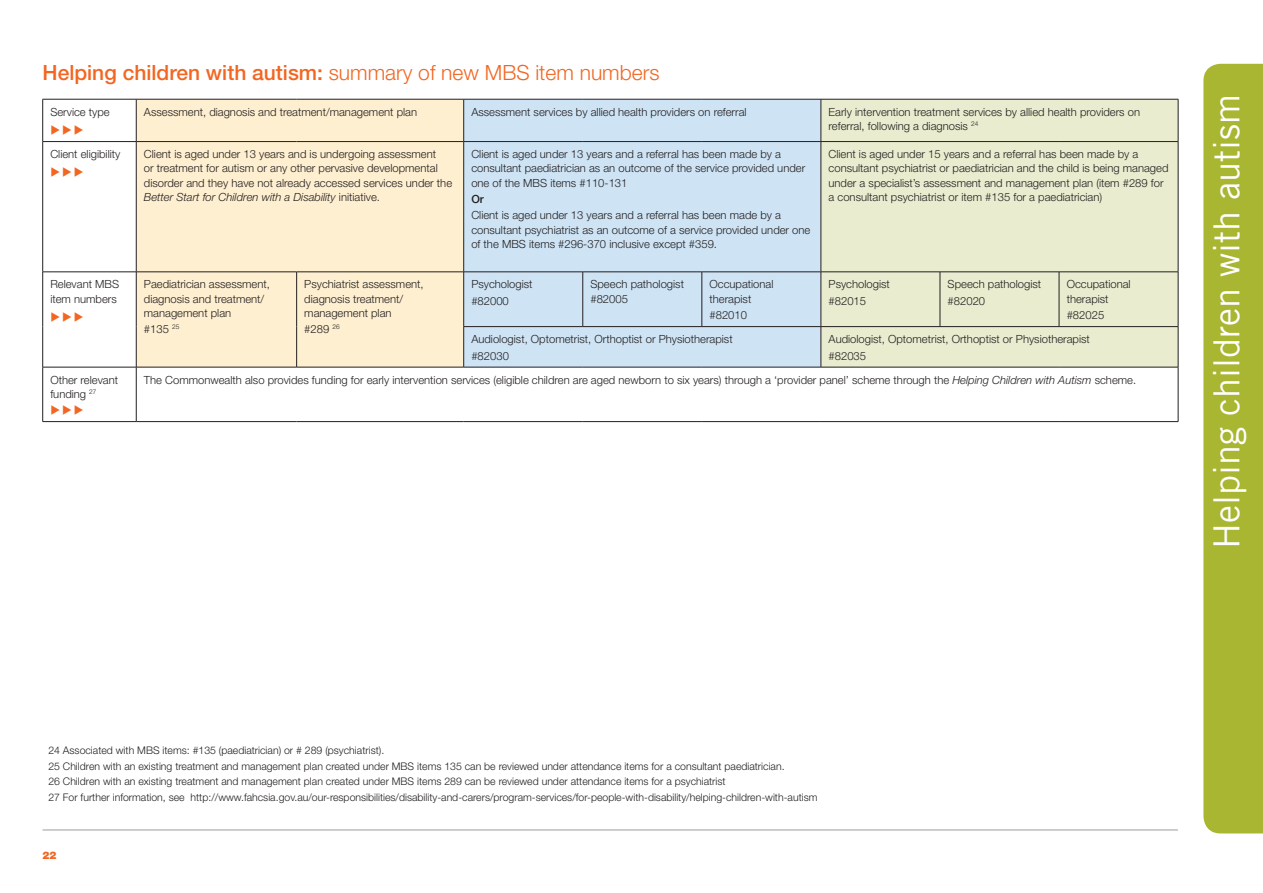
<style>
.page{position:relative;width:1263px;height:893px;background:#fff}
.page>*{position:absolute;margin:0;border:0;box-sizing:border-box;transform-origin:0 0}
.t1{font:36px "Trade Gothic LT";color:#fff}
.t2{font:500 21px "Helvetica Neue LT";color:#f36621}
.t3{font:11.4px "Wingdings 3";color:#f36621}
.t4{font:300 11.25px/14.2px "Helvetica Neue LT";color:#231f20}
.t5{font:500 11.25px "Helvetica Neue LT";color:#231f20}
.t6{font:300 10.5px/15.6px "Helvetica Neue LT";color:#231f20}
.t7{font:900 10.5px "Helvetica Neue LT";color:#f36621}
.s1{font-weight:300}
.s2{font-style:italic}
</style>
<div class="page">
<hr style="left:43px;top:829px;width:1135px;height:2px;background:#bcbdc0">
<div style="left:137px;top:100px;width:326px;height:267px;background:#feefd0"></div>
<div style="left:464px;top:100px;width:357px;height:267px;background:#cee4f5"></div>
<div style="left:822px;top:100px;width:356px;height:267px;background:#e9eccf"></div>
<hr style="left:43px;top:99px;width:93px;height:1px;background:#231f20">
<hr style="left:42px;top:99px;width:1px;height:42px;background:#231f20">
<hr style="left:136px;top:99px;width:161px;height:1px;background:#231f20">
<hr style="left:136px;top:99px;width:1px;height:42px;background:#231f20">
<hr style="left:297px;top:99px;width:167px;height:1px;background:#231f20">
<hr style="left:464px;top:99px;width:119px;height:1px;background:#231f20">
<hr style="left:463px;top:99px;width:1px;height:42px;background:#231f20">
<hr style="left:583px;top:99px;width:119px;height:1px;background:#231f20">
<hr style="left:702px;top:99px;width:119px;height:1px;background:#231f20">
<hr style="left:821px;top:99px;width:119px;height:1px;background:#231f20">
<hr style="left:821px;top:99px;width:1px;height:42px;background:#231f20">
<hr style="left:940px;top:99px;width:119px;height:1px;background:#231f20">
<hr style="left:1059px;top:99px;width:119px;height:1px;background:#231f20">
<hr style="left:1178px;top:99px;width:1px;height:42px;background:#231f20">
<hr style="left:43px;top:141px;width:93px;height:1px;background:#231f20">
<hr style="left:42px;top:142px;width:1px;height:130px;background:#231f20">
<hr style="left:136px;top:141px;width:161px;height:1px;background:#231f20">
<hr style="left:136px;top:142px;width:1px;height:130px;background:#231f20">
<hr style="left:297px;top:141px;width:167px;height:1px;background:#231f20">
<hr style="left:464px;top:141px;width:119px;height:1px;background:#231f20">
<hr style="left:463px;top:142px;width:1px;height:130px;background:#231f20">
<hr style="left:583px;top:141px;width:119px;height:1px;background:#231f20">
<hr style="left:702px;top:141px;width:119px;height:1px;background:#231f20">
<hr style="left:821px;top:141px;width:119px;height:1px;background:#231f20">
<hr style="left:821px;top:142px;width:1px;height:130px;background:#231f20">
<hr style="left:940px;top:141px;width:119px;height:1px;background:#231f20">
<hr style="left:1059px;top:141px;width:119px;height:1px;background:#231f20">
<hr style="left:1178px;top:142px;width:1px;height:130px;background:#231f20">
<hr style="left:43px;top:272px;width:93px;height:1px;background:#231f20">
<hr style="left:42px;top:272px;width:1px;height:55px;background:#231f20">
<hr style="left:136px;top:272px;width:161px;height:1px;background:#231f20">
<hr style="left:136px;top:272px;width:1px;height:55px;background:#231f20">
<hr style="left:297px;top:272px;width:167px;height:1px;background:#231f20">
<hr style="left:296px;top:272px;width:1px;height:55px;background:#231f20">
<hr style="left:464px;top:272px;width:119px;height:1px;background:#231f20">
<hr style="left:463px;top:272px;width:1px;height:54px;background:#231f20">
<hr style="left:583px;top:272px;width:119px;height:1px;background:#231f20">
<hr style="left:582px;top:272px;width:1px;height:54px;background:#231f20">
<hr style="left:702px;top:272px;width:119px;height:1px;background:#231f20">
<hr style="left:702px;top:272px;width:1px;height:54px;background:#231f20">
<hr style="left:821px;top:272px;width:119px;height:1px;background:#231f20">
<hr style="left:821px;top:272px;width:1px;height:54px;background:#231f20">
<hr style="left:940px;top:272px;width:119px;height:1px;background:#231f20">
<hr style="left:940px;top:272px;width:1px;height:54px;background:#231f20">
<hr style="left:1059px;top:272px;width:119px;height:1px;background:#231f20">
<hr style="left:1059px;top:272px;width:1px;height:54px;background:#231f20">
<hr style="left:1178px;top:272px;width:1px;height:54px;background:#231f20">
<hr style="left:42px;top:327px;width:1px;height:40px;background:#231f20">
<hr style="left:136px;top:327px;width:1px;height:40px;background:#231f20">
<hr style="left:296px;top:327px;width:1px;height:40px;background:#231f20">
<hr style="left:463px;top:326px;width:120px;height:1px;background:#231f20">
<hr style="left:463px;top:327px;width:1px;height:40px;background:#231f20">
<hr style="left:583px;top:326px;width:119px;height:1px;background:#231f20">
<hr style="left:702px;top:326px;width:119px;height:1px;background:#231f20">
<hr style="left:821px;top:326px;width:119px;height:1px;background:#231f20">
<hr style="left:821px;top:327px;width:1px;height:40px;background:#231f20">
<hr style="left:940px;top:326px;width:119px;height:1px;background:#231f20">
<hr style="left:1059px;top:326px;width:119px;height:1px;background:#231f20">
<hr style="left:1178px;top:327px;width:1px;height:40px;background:#231f20">
<hr style="left:43px;top:367px;width:93px;height:1px;background:#231f20">
<hr style="left:42px;top:367px;width:1px;height:54px;background:#231f20">
<hr style="left:136px;top:367px;width:161px;height:1px;background:#231f20">
<hr style="left:136px;top:367px;width:1px;height:54px;background:#231f20">
<hr style="left:297px;top:367px;width:167px;height:1px;background:#231f20">
<hr style="left:464px;top:367px;width:119px;height:1px;background:#231f20">
<hr style="left:583px;top:367px;width:119px;height:1px;background:#231f20">
<hr style="left:702px;top:367px;width:119px;height:1px;background:#231f20">
<hr style="left:821px;top:367px;width:119px;height:1px;background:#231f20">
<hr style="left:940px;top:367px;width:119px;height:1px;background:#231f20">
<hr style="left:1059px;top:367px;width:119px;height:1px;background:#231f20">
<hr style="left:1178px;top:367px;width:1px;height:54px;background:#231f20">
<hr style="left:43px;top:421px;width:93px;height:1px;background:#231f20">
<hr style="left:136px;top:421px;width:161px;height:1px;background:#231f20">
<hr style="left:297px;top:421px;width:167px;height:1px;background:#231f20">
<hr style="left:464px;top:421px;width:119px;height:1px;background:#231f20">
<hr style="left:583px;top:421px;width:119px;height:1px;background:#231f20">
<hr style="left:702px;top:421px;width:119px;height:1px;background:#231f20">
<hr style="left:821px;top:421px;width:119px;height:1px;background:#231f20">
<hr style="left:940px;top:421px;width:119px;height:1px;background:#231f20">
<hr style="left:1059px;top:421px;width:119px;height:1px;background:#231f20">
<div style="left:1203px;top:64px;width:60px;height:769px;background:#a9b632"></div>
<h2 class="t2" style="left:43px;top:60px;width:618px">Helping children with autism: <span class="s1">summary of new MBS item numbers</span></h2>
<p class="t4" style="left:50px;top:104px;width:61px">Service type</p>
<p class="t3" style="left:50px;top:123px;width:35px">◆◆◆</p>
<p class="t4" style="left:144px;top:104px;width:275px">Assessment, diagnosis and treatment/management plan</p>
<p class="t4" style="left:471px;top:104px;width:277px">Assessment services by allied health providers on referral</p>
<p class="t4" style="left:828px;top:104px;width:313px">Early intervention treatment services by allied health providers on referral, following a diagnosis <sup>24</sup></p>
<p class="t4" style="left:50px;top:147px;width:71px">Client eligibility</p>
<p class="t3" style="left:50px;top:166px;width:35px">◆◆◆</p>
<p class="t4" style="left:50px;top:277px;width:70px">Relevant MBS item numbers</p>
<p class="t3" style="left:50px;top:310px;width:35px">◆◆◆</p>
<p class="t4" style="left:50px;top:372px;width:69px">Other relevant funding <sup>27</sup></p>
<p class="t3" style="left:50px;top:403px;width:35px">◆◆◆</p>
<p class="t4" style="left:144px;top:147px;width:310px">Client is aged under 13 years and is undergoing assessment<br>or treatment for autism or any other pervasive developmental disorder and they have not already accessed services under the <span class="s2">Better Start for Children with a Disability</span> initiative.</p>
<p class="t4" style="left:471px;top:147px;width:335px">Client is aged under 13 years and a referral has been made by a consultant paediatrician as an outcome of the service provided under one of the MBS items #110-131</p>
<p class="t5" style="left:471px;top:192px;width:14px">Or</p>
<p class="t4" style="left:471px;top:208px;width:341px">Client is aged under 13 years and a referral has been made by a consultant psychiatrist as an outcome of a service provided under one of the MBS items #296-370 inclusive except #359.</p>
<p class="t4" style="left:828px;top:147px;width:341px">Client is aged under 15 years and a referral has been made by a consultant psychiatrist or paediatrician and the child is being managed under a specialist’s assessment and management plan (item #289 for a consultant psychiatrist or item #135 for a paediatrician)</p>
<p class="t4" style="left:144px;top:277px;width:128px">Paediatrician assessment, diagnosis and treatment/ management plan</p>
<p class="t4" style="left:144px;top:322px;width:37px">#135 <sup>25</sup></p>
<p class="t4" style="left:304px;top:277px;width:121px">Psychiatrist assessment, diagnosis treatment/ management plan</p>
<p class="t4" style="left:304px;top:322px;width:37px">#289 <sup>26</sup></p>
<p class="t4" style="left:471px;top:276px;width:63px;line-height:16.4px">Psychologist #82000</p>
<p class="t4" style="left:590px;top:277px;width:95px">Speech pathologist #82005</p>
<p class="t4" style="left:709px;top:277px;width:65px">Occupational therapist</p>
<p class="t4" style="left:709px;top:308px;width:39px">#82010</p>
<p class="t4" style="left:828px;top:276px;width:63px;line-height:16.4px">Psychologist #82015</p>
<p class="t4" style="left:948px;top:276px;width:95px;line-height:16.4px">Speech pathologist #82020</p>
<p class="t4" style="left:1067px;top:277px;width:65px">Occupational therapist</p>
<p class="t4" style="left:1067px;top:308px;width:39px">#82025</p>
<p class="t4" style="left:471px;top:331px;width:263px;line-height:16.4px">Audiologist, Optometrist, Orthoptist or Physiotherapist #82030</p>
<p class="t4" style="left:828px;top:331px;width:263px;line-height:16.4px">Audiologist, Optometrist, Orthoptist or Physiotherapist #82035</p>
<p class="t4" style="left:144px;top:372px;width:994px">The Commonwealth also provides funding for early intervention services (eligible children are aged newborn to six years) through a ‘provider panel’ scheme through the <span class="s2">Helping Children with Autism</span> scheme.</p>
<h1 class="t1" style="left:1205px;top:549px;width:457px;rotate:-90deg">Helping children with autism</h1>
<p class="t6" style="left:48px;top:742px;width:771px">24 Associated with MBS items: #135 (paediatrician) or # 289 (psychiatrist).<br>25 Children with an existing treatment and management plan created under MBS items 135 can be reviewed under attendance items for a consultant paediatrician.<br>26 Children with an existing treatment and management plan created under MBS items 289 can be reviewed under attendance items for a psychiatrist<br>27 For further information, see http://www.fahcsia.gov.au/our-responsibilities/disability-and-carers/program-services/for-people-with-disability/helping-children-with-autism</p>
<p class="t7" style="left:43px;top:849px;width:16px">22</p>
</div>
